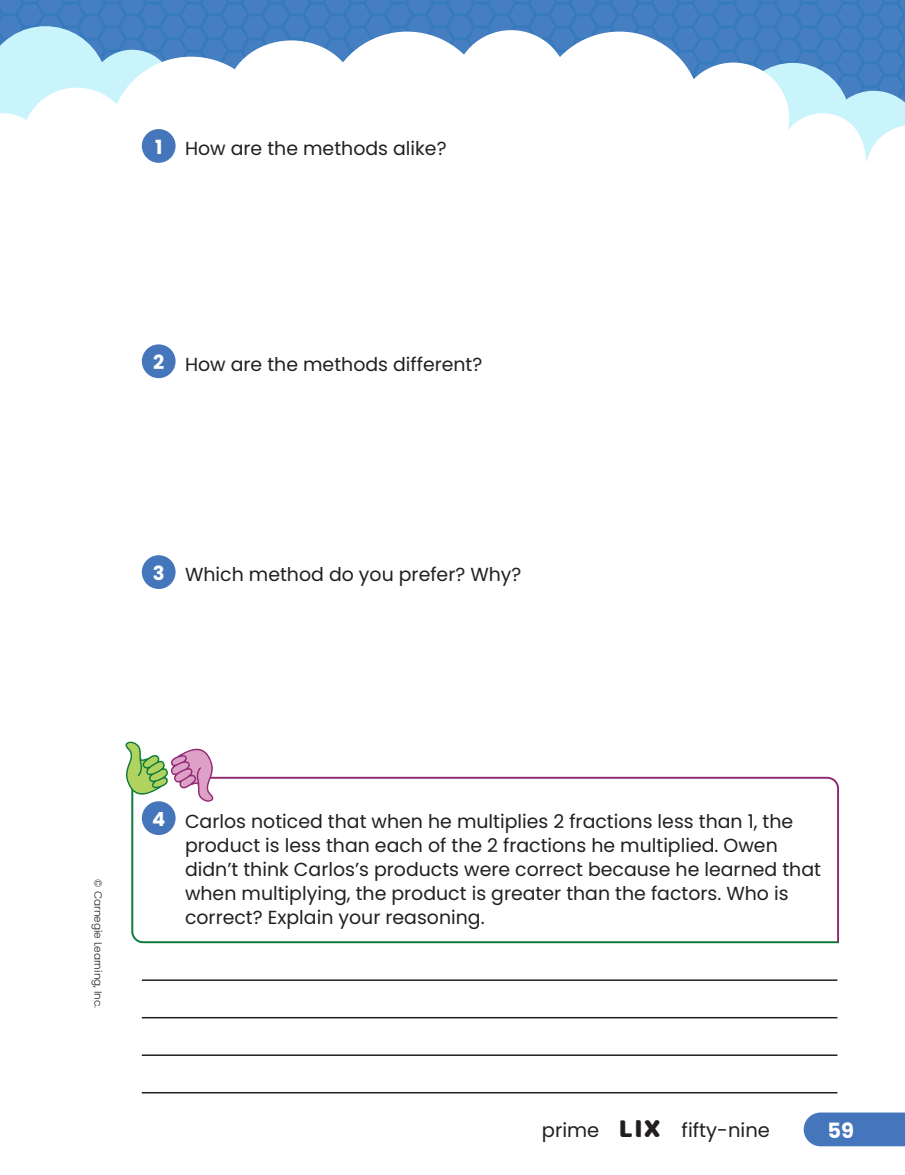
<style>
.page{position:relative;width:905px;height:1175px;background:#fff}
.page>*{position:absolute;margin:0;border:0;box-sizing:border-box;transform-origin:0 0}
.t1{font:700 21px "Poppins";color:#fff}
.t2{font:19.5px "Poppins";color:#231f20}
.t3{font:18.9px/24px "Poppins";color:#231f20}
.t4{font:300 10.5px "Poppins";color:#231f20}
.s1{font-weight:700;font-size:19.5px;color:#fff}
.s2{font-family:"Baloo Bhaina";font-size:27px}
</style>
<div class="page">
<div style="left:0;top:0;width:904px;height:128px;background:linear-gradient(to right,#427dc0,#427dc0)"></div>
<svg style="left:757px;top:32px;width:147px;height:130px"></svg>
<svg style="left:0;top:26px;width:217px;height:102px"></svg>
<svg style="left:95px;top:32px;width:662px;height:131px"></svg>
<div style="left:226px;top:40px;width:130px;height:114px;background:#fff;border-radius:50%"></div>
<div style="left:454px;top:30px;width:114px;height:113px;background:#fff;border-radius:50%"></div>
<svg style="left:803px;top:1112px;width:101px;height:34px;background:#4f7dbf"></svg>
<div style="left:142px;top:344px;width:34px;height:34px;background:#4576bc;border-radius:50%"></div>
<div style="left:142px;top:555px;width:34px;height:34px;background:#4576bc;border-radius:50%"></div>
<div style="left:142px;top:129px;width:34px;height:34px;background:#4576bc;border-radius:50%"></div>
<hr style="left:142px;top:979px;width:695px;height:2px;background:#231f20">
<hr style="left:142px;top:1017px;width:695px;height:1px;background:#231f20">
<hr style="left:142px;top:1054px;width:695px;height:2px;background:#231f20">
<hr style="left:142px;top:1092px;width:695px;height:1px;background:#231f20">
<svg style="left:131px;top:802px;width:60px;height:142px"></svg>
<svg style="left:191px;top:776px;width:649px;height:168px"></svg>
<svg style="left:125px;top:741px;width:89px;height:61px"></svg>
<p class="t3" style="left:155px;top:137px;width:293px"><span class="s1">1</span> How are the methods alike?</p>
<p class="t3" style="left:153px;top:352px;width:331px"><span class="s1">2</span> How are the methods different?</p>
<p class="t3" style="left:153px;top:563px;width:370px"><span class="s1">3</span> Which method do you prefer? Why?</p>
<p class="t4" style="left:104px;top:879px;width:131px;rotate:90deg">© Carnegie Learning, Inc.</p>
<p class="t3" style="left:185px;top:809px;width:637px;text-indent:-33px"><span class="s1">4</span> Carlos noticed that when he multiplies 2 fractions less than 1, the product is less than each of the 2 fractions he multiplied. Owen didn’t think Carlos’s products were correct because he learned that when multiplying, the product is greater than the factors. Who is correct? Explain your reasoning.</p>
<p class="t2" style="left:542px;top:1119px;width:229px">prime <span class="s2">LIX</span> fifty-nine</p>
<p class="t1" style="left:827px;top:1118px;width:28px">59</p>
</div>
